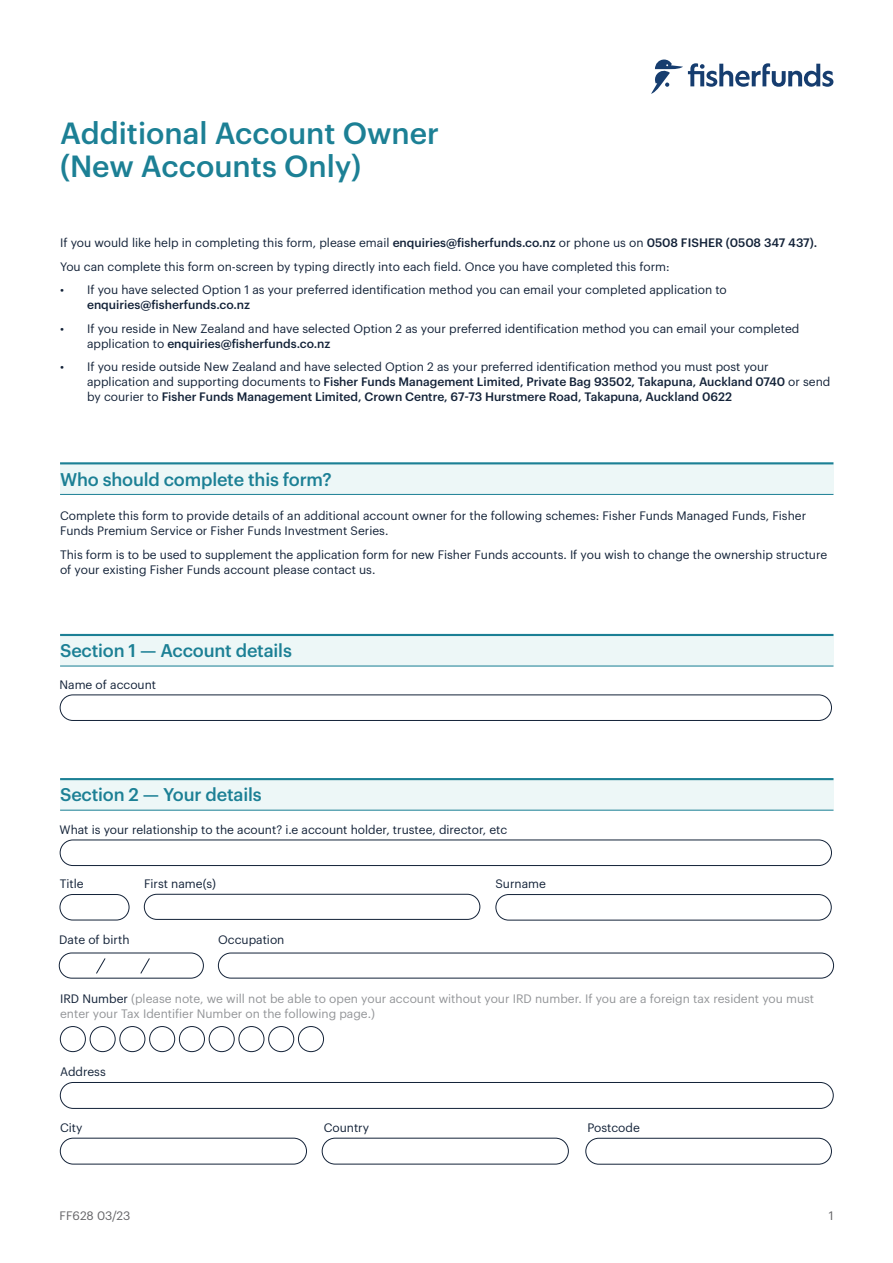
<style>
.page{position:relative;width:893px;height:1263px;background:#fff}
.page>*{position:absolute;margin:0;border:0;box-sizing:border-box;transform-origin:0 0}
.t1{font:500 30px/33px "Graphik";color:#1c8095}
.t2{font:500 18px "Graphik";letter-spacing:-.01em;color:#1c8095}
.t3{font:12px/15px "Graphik";color:#132238}
.t4{font:12px/15px "Graphik";color:#939598}
.t5{font:500 12px "Graphik";color:#132238}
.t6{font:12px "Graphik";color:#636366}
.s1{font-weight:500}
.s2{color:#132238}
</style>
<div class="page">
<div style="left:60px;top:462px;width:773px;height:33px;background:#edf7f7"></div>
<hr style="left:60px;top:462px;width:773px;height:2px;background:#1c8095">
<hr style="left:60px;top:494px;width:773px;height:1px;background:#1c8095">
<div style="left:60px;top:634px;width:773px;height:33px;background:#edf7f7"></div>
<hr style="left:60px;top:634px;width:773px;height:2px;background:#1c8095">
<hr style="left:60px;top:666px;width:773px;height:1px;background:#1c8095">
<svg style="left:651px;top:60px;width:182px;height:34px"></svg>
<div style="left:60px;top:894px;width:69px;height:26px;border:1px solid #132238;border-radius:13px"></div>
<div style="left:144px;top:894px;width:336px;height:25px;border:1px solid #132238;border-radius:13px"></div>
<div style="left:496px;top:894px;width:335px;height:26px;border:1px solid #132238;border-radius:13px"></div>
<div style="left:60px;top:1082px;width:773px;height:26px;border:1px solid #132238;border-radius:13px"></div>
<div style="left:60px;top:1138px;width:247px;height:26px;border:1px solid #132238;border-radius:13px"></div>
<div style="left:322px;top:1138px;width:247px;height:26px;border:1px solid #132238;border-radius:13px"></div>
<div style="left:586px;top:1138px;width:246px;height:26px;border:1px solid #132238;border-radius:13px"></div>
<div style="left:60px;top:695px;width:772px;height:26px;border:1px solid #132238;border-radius:13px"></div>
<div style="left:60px;top:778px;width:773px;height:33px;background:#edf7f7"></div>
<hr style="left:60px;top:778px;width:773px;height:2px;background:#1c8095">
<hr style="left:60px;top:810px;width:773px;height:1px;background:#1c8095">
<div style="left:60px;top:840px;width:772px;height:26px;border:1px solid #132238;border-radius:13px"></div>
<div style="left:60px;top:1026px;width:26px;height:26px;border:1px solid #132238;border-radius:50%"></div>
<div style="left:149px;top:1026px;width:26px;height:26px;border:1px solid #132238;border-radius:50%"></div>
<div style="left:239px;top:1026px;width:25px;height:26px;border:1px solid #132238;border-radius:50%"></div>
<div style="left:90px;top:1026px;width:25px;height:26px;border:1px solid #132238;border-radius:50%"></div>
<div style="left:179px;top:1026px;width:26px;height:26px;border:1px solid #132238;border-radius:50%"></div>
<div style="left:268px;top:1026px;width:26px;height:26px;border:1px solid #132238;border-radius:50%"></div>
<div style="left:120px;top:1026px;width:25px;height:26px;border:1px solid #132238;border-radius:50%"></div>
<div style="left:209px;top:1026px;width:25px;height:26px;border:1px solid #132238;border-radius:50%"></div>
<div style="left:298px;top:1026px;width:26px;height:26px;border:1px solid #132238;border-radius:50%"></div>
<div style="left:218px;top:953px;width:616px;height:25px;border:1px solid #132238;border-radius:13px"></div>
<div style="left:59px;top:953px;width:145px;height:25px;border:1px solid #132238;border-radius:13px"></div>
<svg style="left:96px;top:958px;width:10px;height:16px"></svg>
<svg style="left:140px;top:958px;width:10px;height:16px"></svg>
<h1 class="t1" style="left:60px;top:114px;width:381px">Additional Account Owner (New Accounts Only)</h1>
<p class="t3" style="left:60px;top:230px;width:759px;line-height:23.5px">If you would like help in completing this form, please email <span class="s1">enquiries@fisherfunds.co.nz</span> or phone us on <span class="s1">0508 FISHER (0508 347 437).<br></span>You can complete this form on-screen by typing directly into each field. Once you have completed this form:</p>
<p class="t3" style="left:60px;top:281px;width:668px">• If you have selected Option 1 as your preferred identification method you can email your completed application to</p>
<p class="t5" style="left:87px;top:296px;width:165px">enquiries@fisherfunds.co.nz</p>
<p class="t3" style="left:87px;top:320px;width:714px;text-indent:-27px">• If you reside in New Zealand and have selected Option 2 as your preferred identification method you can email your completed application to <span class="s1">enquiries@fisherfunds.co.nz</span></p>
<p class="t3" style="left:87px;top:358px;width:745px;text-indent:-27px">• If you reside outside New Zealand and have selected Option 2 as your preferred identification method you must post your application and supporting documents to <span class="s1">Fisher Funds Management Limited, Private Bag 93502, Takapuna, Auckland 0740</span> or send by courier to <span class="s1">Fisher Funds Management Limited, Crown Centre, 67-73 Hurstmere Road, Takapuna, Auckland 0622</span></p>
<h2 class="t2" style="left:60px;top:465px;width:273px">Who should complete this form?</h2>
<p class="t3" style="left:60px;top:507px;width:748px">Complete this form to provide details of an additional account owner for the following schemes: Fisher Funds Managed Funds, Fisher<br>Funds Premium Service or Fisher Funds Investment Series.</p>
<p class="t3" style="left:60px;top:546px;width:769px">This form is to be used to supplement the application form for new Fisher Funds accounts. If you wish to change the ownership structure of your existing Fisher Funds account please contact us.</p>
<h2 class="t2" style="left:60px;top:637px;width:233px">Section 1 — Account details</h2>
<p class="t3" style="left:60px;top:676px;width:98px">Name of account</p>
<h2 class="t2" style="left:60px;top:781px;width:203px">Section 2 — Your details</h2>
<p class="t3" style="left:60px;top:821px;width:449px">What is your relationship to the acount? i.e account holder, trustee, director, etc</p>
<p class="t3" style="left:60px;top:875px;width:25px">Title</p>
<p class="t3" style="left:144px;top:875px;width:73px">First name(s)</p>
<p class="t3" style="left:495px;top:875px;width:52px">Surname</p>
<p class="t3" style="left:59px;top:931px;width:72px">Date of birth</p>
<p class="t3" style="left:218px;top:931px;width:68px">Occupation</p>
<p class="t4" style="left:60px;top:990px;width:756px"><span class="s2">IRD Number</span> (please note, we will not be able to open your account without your IRD number. If you are a foreign tax resident you must enter your Tax Identifier Number on the following page.)</p>
<p class="t3" style="left:60px;top:1063px;width:47px">Address</p>
<p class="t3" style="left:60px;top:1119px;width:24px">City</p>
<p class="t3" style="left:324px;top:1119px;width:47px">Country</p>
<p class="t3" style="left:587px;top:1119px;width:54px">Postcode</p>
<p class="t6" style="left:60px;top:1206px;width:72px">FF628 03/23</p>
<p class="t6" style="left:829px;top:1206px;width:6px">1</p>
</div>
